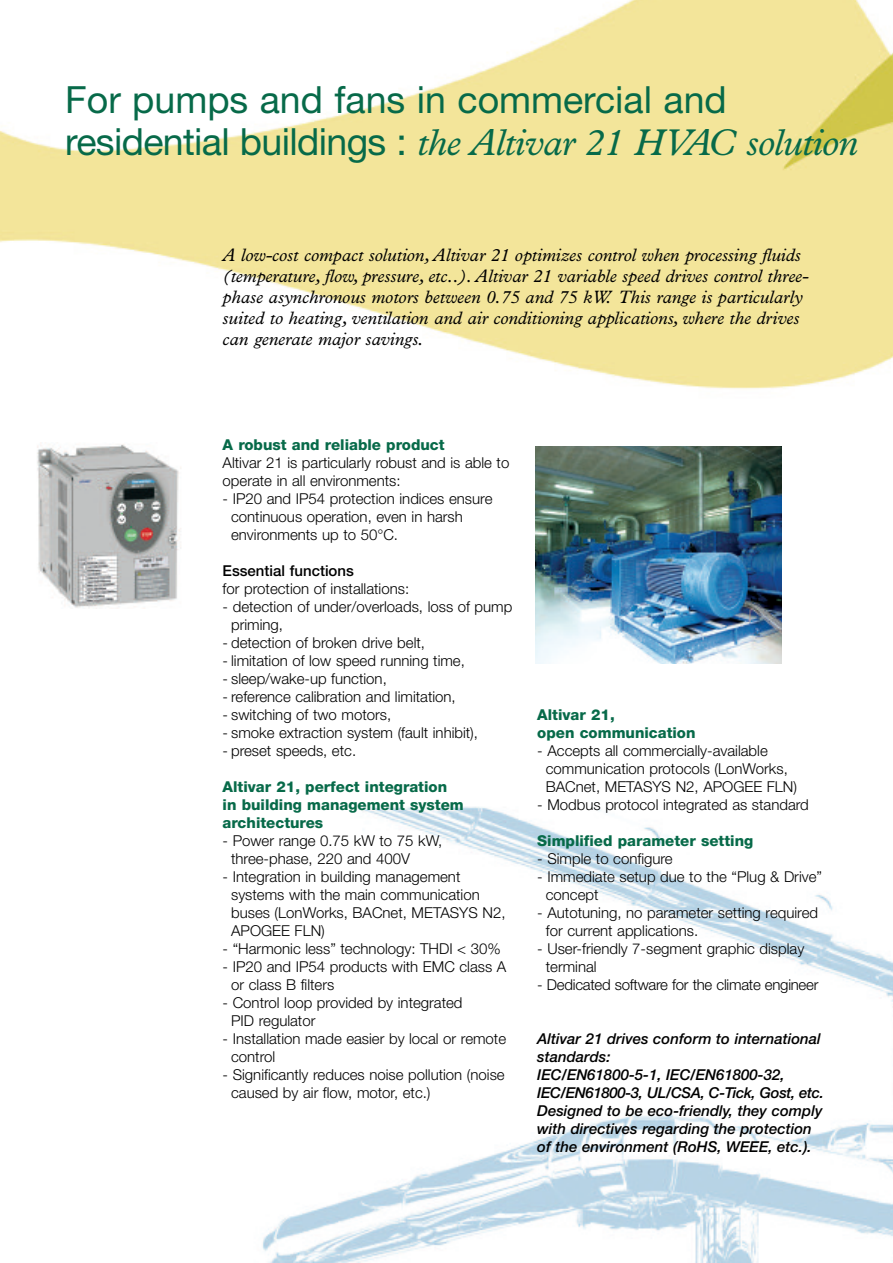
<style>
.page{position:relative;width:893px;height:1263px;background:#fff}
.page>*{position:absolute;margin:0;border:0;box-sizing:border-box;transform-origin:0 0}
.t1{font:italic 37.5px "Plantin";letter-spacing:-.015em;color:#076a49}
.t2{font:37.5px "Helvetica Neue";color:#076a49}
.t3{font:italic 18px/21px "Plantin";color:#000}
.t4{font:300 15px/18px "Helvetica Neue";color:#000}
.t5{font:italic 500 15px/18px "Helvetica Neue";color:#000}
.t6{font:800 15px/18px "Helvetica Neue";color:#076a49}
.t7{font:500 15px "Helvetica Neue";color:#000}
.s1{font-family:"Helvetica Neue";font-style:normal}
</style>
<div class="page">
<img style="left:0;top:0;width:893px;height:1263px">
<img style="left:536px;top:447px;width:245px;height:216px">
<img style="left:25px;top:442px;width:166px;height:166px">
<h1 class="t2" style="left:65px;top:87px;width:663px">For pumps and fans in commercial and</h1>
<h1 class="t1" style="left:65px;top:130px;width:794px"><span class="s1">residential buildings :</span> the Altivar 21 HVAC solution</h1>
<p class="t3" style="left:223px;top:246px;width:588px">A low-cost compact solution, Altivar 21 optimizes control when processing fluids (temperature, flow, pressure, etc..). Altivar 21 variable speed drives control three&shy;phase asynchronous motors between 0.75 and 75 kW. This range is particularly suited to heating, ventilation and air conditioning applications, where the drives can generate major savings.</p>
<p class="t6" style="left:223px;top:437px;width:224px">A robust and reliable product</p>
<p class="t4" style="left:223px;top:453px;width:288px">Altivar 21 is particularly robust and is able to operate in all environments:</p>
<p class="t4" style="left:231px;top:489px;width:263px;text-indent:-9px">- IP20 and IP54 protection indices ensure continuous operation, even in harsh environments up to 50°C.</p>
<p class="t7" style="left:223px;top:565px;width:133px">Essential functions</p>
<p class="t4" style="left:223px;top:579px;width:188px">for protection of installations:</p>
<p class="t4" style="left:231px;top:597px;width:283px;text-indent:-9px">- detection of under/overloads, loss of pump priming,</p>
<p class="t4" style="left:223px;top:633px;width:204px">- detection of broken drive belt,</p>
<p class="t4" style="left:223px;top:651px;width:244px">- limitation of low speed running time,</p>
<p class="t4" style="left:223px;top:669px;width:166px">- sleep/wake-up function,</p>
<p class="t4" style="left:223px;top:687px;width:235px">- reference calibration and limitation,</p>
<p class="t4" style="left:223px;top:705px;width:170px">- switching of two motors,</p>
<p class="t4" style="left:223px;top:723px;width:257px">- smoke extraction system (fault inhibit),</p>
<p class="t4" style="left:223px;top:741px;width:135px">- preset speeds, etc.</p>
<p class="t6" style="left:223px;top:779px;width:243px">Altivar 21, perfect integration in building management system architectures</p>
<p class="t4" style="left:231px;top:831px;width:213px;text-indent:-9px">- Power range 0.75 kW to 75 kW, three-phase, 220 and 400V</p>
<p class="t4" style="left:231px;top:867px;width:276px;text-indent:-9px">- Integration in building management systems with the main communication buses (LonWorks, BACnet, METASYS N2,<br>APOGEE FLN)</p>
<p class="t4" style="left:223px;top:939px;width:280px">- “Harmonic less” technology: THDI &lt; 30%</p>
<p class="t4" style="left:231px;top:957px;width:277px;text-indent:-9px">- IP20 and IP54 products with EMC class A or class B filters</p>
<p class="t4" style="left:231px;top:993px;width:233px;text-indent:-9px">- Control loop provided by integrated<br>PID regulator</p>
<p class="t4" style="left:231px;top:1029px;width:277px;text-indent:-9px">- Installation made easier by local or remote control</p>
<p class="t4" style="left:231px;top:1065px;width:275px;text-indent:-9px">- Significantly reduces noise pollution (noise caused by air flow, motor, etc.)</p>
<p class="t6" style="left:537px;top:707px;width:160px">Altivar 21,<br>open communication</p>
<p class="t4" style="left:546px;top:741px;width:253px;text-indent:-9px">- Accepts all commercially-available communication protocols (LonWorks,<br>BACnet, METASYS N2, APOGEE FLN)</p>
<p class="t4" style="left:537px;top:795px;width:273px">- Modbus protocol integrated as standard</p>
<p class="t6" style="left:537px;top:833px;width:217px">Simplified parameter setting</p>
<p class="t4" style="left:537px;top:849px;width:137px">- Simple to configure</p>
<p class="t4" style="left:546px;top:867px;width:278px;text-indent:-9px">- Immediate setup due to the “Plug &amp; Drive” concept</p>
<p class="t4" style="left:546px;top:903px;width:274px;text-indent:-9px">- Autotuning, no parameter setting required for current applications.</p>
<p class="t4" style="left:546px;top:939px;width:260px;text-indent:-9px">- User-friendly 7-segment graphic display terminal</p>
<p class="t4" style="left:537px;top:975px;width:283px">- Dedicated software for the climate engineer</p>
<p class="t5" style="left:537px;top:1031px;width:288px">Altivar 21 drives conform to international standards:<br>IEC/EN61800-5-1, IEC/EN61800-32, IEC/EN61800-3, UL/CSA, C-Tick, Gost, etc.<br>Designed to be eco-friendly, they comply with directives regarding the protection of the environment (RoHS, WEEE, etc.).</p>
</div>
